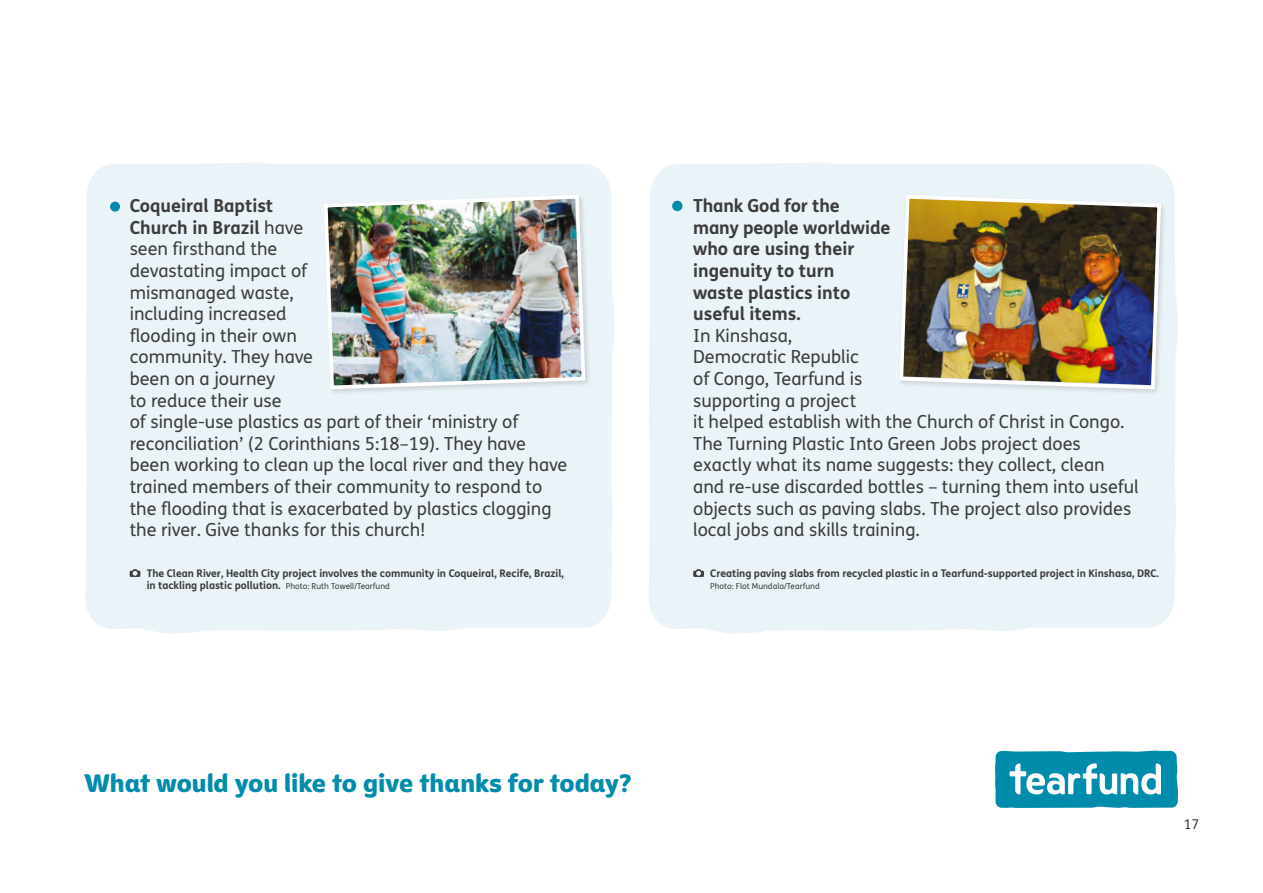
<style>
.page{position:relative;width:1263px;height:893px;background:#fff}
.page>*{position:absolute;margin:0;border:0;box-sizing:border-box;transform-origin:0 0}
.t1{font:24.45px "Tearfund Sans";color:#008caa}
.t2{font:18px/21.6px "FS Me";color:#3c3c3b}
.t3{font:700 18px/21.6px "FS Me";color:#3c3c3b}
.t4{font:13.5px "FS Me";color:#3c3c3b}
.t5{font:700 10.5px/12px "FS Me";letter-spacing:-.005em;color:#3c3c3b}
.t6{font:8.25px "FS Me";color:#3c3c3b}
.s1{font-weight:700}
.s2{font-weight:400;font-size:8.25px}
</style>
<div class="page">
<svg style="left:995px;top:751px;width:183px;height:57px"></svg>
<div style="left:85px;top:163px;width:529px;height:471px;background:#eaf3f8"></div>
<div style="left:322px;top:193px;width:270px;height:203px;background:#eaf3f8"></div>
<img style="left:324px;top:195px;width:263px;height:196px">
<svg style="left:130px;top:569px;width:10px;height:8px"></svg>
<div style="left:110px;top:202px;width:10px;height:10px;background:#008caa;border-radius:50%"></div>
<div style="left:648px;top:163px;width:530px;height:471px;background:#eaf3f8"></div>
<div style="left:897px;top:193px;width:270px;height:203px;background:#eaf3f8"></div>
<img style="left:900px;top:195px;width:263px;height:196px">
<svg style="left:693px;top:569px;width:11px;height:8px"></svg>
<div style="left:672px;top:201px;width:10px;height:10px;background:#008caa;border-radius:50%"></div>
<p class="t2" style="left:130px;top:195px;width:439px"><span class="s1">Coqueiral Baptist<br>Church in Brazil</span> have<br>seen firsthand the<br>devastating impact of<br>mismanaged waste,<br>including increased<br>flooding in their own<br>community. They have<br>been on a journey<br>to reduce their use<br>of single-use plastics as part of their ‘ministry of reconciliation’ (2 Corinthians 5:18–19). They have been working to clean up the local river and they have trained members of their community to respond to the flooding that is exacerbated by plastics clogging the river. Give thanks for this church!</p>
<p class="t5" style="left:147px;top:567px;width:419px">The Clean River, Health City project involves the community in Coqueiral, Recife, Brazil, in tackling plastic pollution. <span class="s2">Photo: Ruth Towell/Tearfund</span></p>
<p class="t3" style="left:693px;top:194px;width:199px">Thank God for the<br>many people worldwide who are using their ingenuity to turn<br>waste plastics into useful items.</p>
<p class="t2" style="left:693px;top:324px;width:447px">In Kinshasa,<br>Democratic Republic<br>of Congo, Tearfund is<br>supporting a project<br>it helped establish with the Church of Christ in Congo.<br>The Turning Plastic Into Green Jobs project does exactly what its name suggests: they collect, clean and re-use discarded bottles – turning them into useful objects such as paving slabs. The project also provides local jobs and skills training.</p>
<p class="t5" style="left:710px;top:567px;width:450px">Creating paving slabs from recycled plastic in a Tearfund-supported project in Kinshasa, DRC.</p>
<p class="t6" style="left:710px;top:580px;width:111px">Photo: Flot Mundala/Tearfund</p>
<h1 class="t1" style="left:85px;top:761px;width:548px">What would you like to give thanks for today?</h1>
<p class="t4" style="left:1184px;top:815px;width:17px">17</p>
</div>
